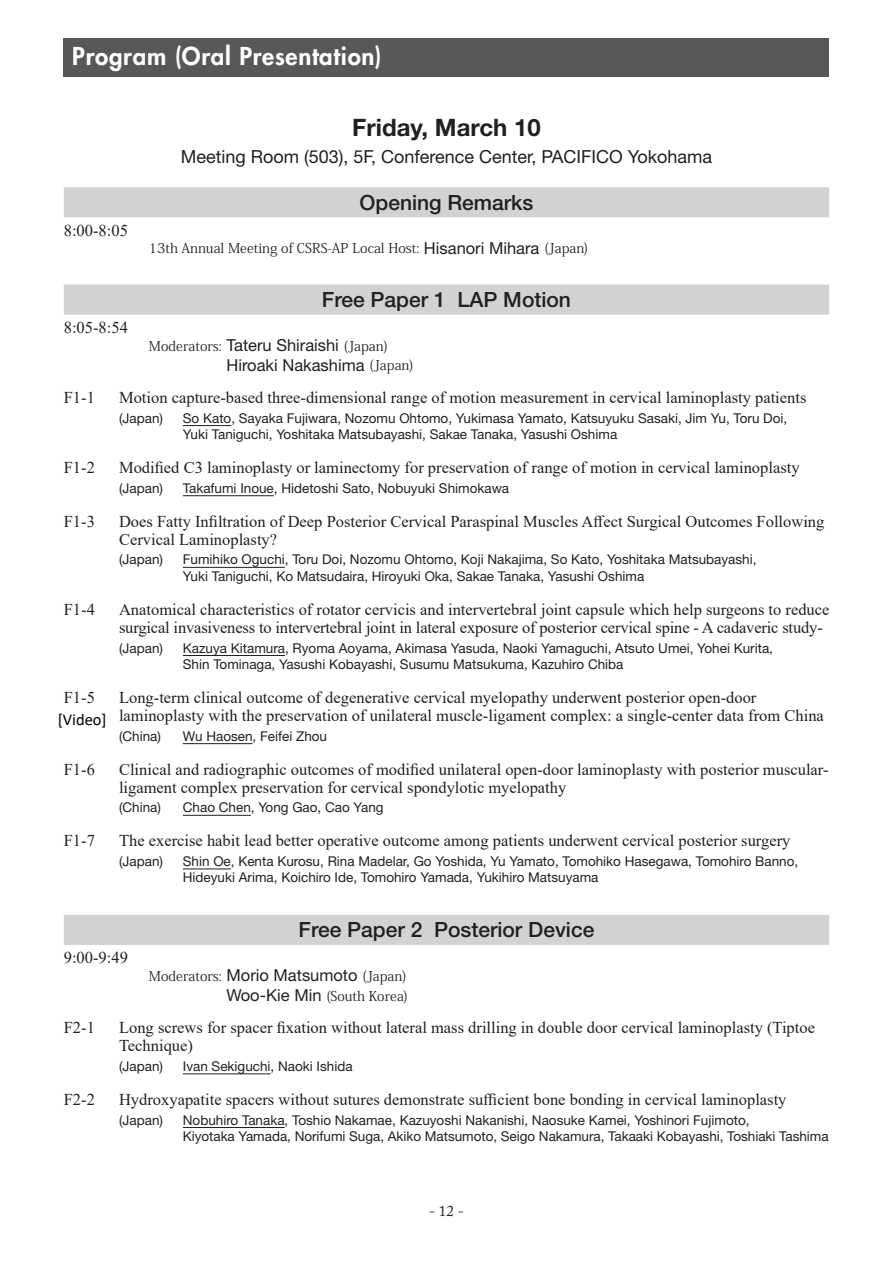
<style>
.page{position:relative;width:893px;height:1263px;background:#fff}
.page>*{position:absolute;margin:0;border:0;box-sizing:border-box;transform-origin:0 0}
.t1{font:800 24px "Futura Std";letter-spacing:.03em;color:#fff}
.t2{font:700 24px "Helvetica Neue LT Std";color:#231f20}
.t3{font:500 21px "Helvetica Neue LT Std";color:#231f20}
.t4{font:18px "Helvetica Neue LT Std";color:#231f20}
.t5{font:16.5px/18px "Times New Roman";color:#231f20}
.t6{font:16.5px "Helvetica Neue LT Std";color:#231f20}
.t7{font:16.5px "Calibri";color:#000}
.t8{font:15px "Adobe Caslon Pro";color:#231f20}
.t9{font:13.5px/16.5px "Helvetica Neue LT Std";color:#231f20}
.t10{font:13.5px/19.5px "Koz Min Pro";color:#231f20;text-align:right}
.s1{font-family:"Helvetica Neue LT Std";font-size:16.5px}
.s2{font-family:"Koz Min Pro";font-size:13.5px}
</style>
<div class="page">
<div style="left:64px;top:187px;width:765px;height:30px;background:#d1d2d4"></div>
<div style="left:64px;top:285px;width:765px;height:30px;background:#d1d2d4"></div>
<hr style="left:183px;top:425px;width:48px;height:1px;background:#231f20">
<hr style="left:183px;top:495px;width:91px;height:1px;background:#231f20">
<hr style="left:183px;top:567px;width:102px;height:1px;background:#231f20">
<hr style="left:183px;top:655px;width:102px;height:1px;background:#231f20">
<hr style="left:183px;top:743px;width:70px;height:1px;background:#231f20">
<hr style="left:183px;top:815px;width:68px;height:1px;background:#231f20">
<hr style="left:183px;top:869px;width:48px;height:1px;background:#231f20">
<div style="left:64px;top:915px;width:765px;height:30px;background:#d1d2d4"></div>
<hr style="left:183px;top:1073px;width:88px;height:1px;background:#231f20">
<hr style="left:183px;top:1127px;width:102px;height:1px;background:#231f20">
<div style="left:64px;top:38px;width:765px;height:39px;background:#57585a"></div>
<h1 class="t1" style="left:72px;top:41px;width:311px">Program (Oral Presentation)</h1>
<p class="t5" style="left:64px;top:221px;width:66px">8:00-8:05</p>
<p class="t5" style="left:64px;top:318px;width:66px">8:05-8:54</p>
<h1 class="t2" style="left:352px;top:113px;width:190px">Friday, March 10</h1>
<p class="t4" style="left:181px;top:146px;width:533px">Meeting Room (503), 5F, Conference Center, PACIFICO Yokohama</p>
<p class="t3" style="left:360px;top:189px;width:175px">Opening Remarks</p>
<p class="t10" style="left:149px;top:238px;width:441px">13th Annual Meeting of CSRS-AP Local Host: <span class="s1">Hisanori Mihara</span> (Japan)</p>
<p class="t3" style="left:322px;top:287px;width:251px">Free Paper 1 LAP Motion</p>
<p class="t10" style="left:149px;top:336px;width:241px">Moderators: <span class="s1">Tateru Shiraishi</span> (Japan)</p>
<p class="t6" style="left:226px;top:355px;width:189px">Hiroaki Nakashima <span class="s2">(Japan)</span></p>
<p class="t5" style="left:64px;top:388px;width:33px">F1-1</p>
<p class="t5" style="left:119px;top:388px;width:689px">Motion capture-based three-dimensional range of motion measurement in cervical laminoplasty patients</p>
<p class="t9" style="left:119px;top:409px;width:46px">(Japan)</p>
<p class="t9" style="left:183px;top:409px;width:606px">So Kato, Sayaka Fujiwara, Nozomu Ohtomo, Yukimasa Yamato, Katsuyuku Sasaki, Jim Yu, Toru Doi,<br>Yuki Taniguchi, Yoshitaka Matsubayashi, Sakae Tanaka, Yasushi Oshima</p>
<p class="t5" style="left:64px;top:458px;width:33px">F1-2</p>
<p class="t5" style="left:119px;top:458px;width:682px">Modified C3 laminoplasty or laminectomy for preservation of range of motion in cervical laminoplasty</p>
<p class="t9" style="left:119px;top:479px;width:46px">(Japan)</p>
<p class="t9" style="left:183px;top:479px;width:328px">Takafumi Inoue, Hidetoshi Sato, Nobuyuki Shimokawa</p>
<p class="t5" style="left:64px;top:512px;width:33px">F1-3</p>
<p class="t5" style="left:119px;top:512px;width:707px">Does Fatty Infiltration of Deep Posterior Cervical Paraspinal Muscles Affect Surgical Outcomes Following<br>Cervical Laminoplasty?</p>
<p class="t9" style="left:119px;top:551px;width:46px">(Japan)</p>
<p class="t9" style="left:183px;top:551px;width:575px">Fumihiko Oguchi, Toru Doi, Nozomu Ohtomo, Koji Nakajima, So Kato, Yoshitaka Matsubayashi,<br>Yuki Taniguchi, Ko Matsudaira, Hiroyuki Oka, Sakae Tanaka, Yasushi Oshima</p>
<p class="t5" style="left:64px;top:600px;width:33px">F1-4</p>
<p class="t5" style="left:119px;top:600px;width:712px">Anatomical characteristics of rotator cervicis and intervertebral joint capsule which help surgeons to reduce surgical invasiveness to intervertebral joint in lateral exposure of posterior cervical spine - A cadaveric study-</p>
<p class="t9" style="left:119px;top:639px;width:46px">(Japan)</p>
<p class="t9" style="left:183px;top:639px;width:592px">Kazuya Kitamura, Ryoma Aoyama, Akimasa Yasuda, Naoki Yamaguchi, Atsuto Umei, Yohei Kurita,<br>Shin Tominaga, Yasushi Kobayashi, Susumu Matsukuma, Kazuhiro Chiba</p>
<p class="t5" style="left:64px;top:688px;width:33px">F1-5</p>
<p class="t5" style="left:119px;top:688px;width:706px">Long-term clinical outcome of degenerative cervical myelopathy underwent posterior open-door laminoplasty with the preservation of unilateral muscle-ligament complex: a single-center data from China</p>
<p class="t9" style="left:119px;top:727px;width:43px">(China)</p>
<p class="t9" style="left:183px;top:727px;width:146px">Wu Haosen, Feifei Zhou</p>
<p class="t5" style="left:64px;top:759px;width:33px">F1-6</p>
<p class="t5" style="left:119px;top:759px;width:711px">Clinical and radiographic outcomes of modified unilateral open-door laminoplasty with posterior muscular&shy;ligament complex preservation for cervical spondylotic myelopathy</p>
<p class="t9" style="left:119px;top:799px;width:43px">(China)</p>
<p class="t9" style="left:183px;top:799px;width:202px">Chao Chen, Yong Gao, Cao Yang</p>
<p class="t5" style="left:64px;top:831px;width:33px">F1-7</p>
<p class="t5" style="left:119px;top:831px;width:673px">The exercise habit lead better operative outcome among patients underwent cervical posterior surgery</p>
<p class="t9" style="left:119px;top:853px;width:46px">(Japan)</p>
<p class="t9" style="left:183px;top:853px;width:617px">Shin Oe, Kenta Kurosu, Rina Madelar, Go Yoshida, Yu Yamato, Tomohiko Hasegawa, Tomohiro Banno,<br>Hideyuki Arima, Koichiro Ide, Tomohiro Yamada, Yukihiro Matsuyama</p>
<p class="t3" style="left:299px;top:917px;width:297px">Free Paper 2 Posterior Device</p>
<p class="t5" style="left:64px;top:948px;width:66px">9:00-9:49</p>
<p class="t10" style="left:149px;top:966px;width:261px">Moderators: <span class="s1">Morio Matsumoto</span> (Japan)<br><span class="s1">Woo-Kie Min</span> (South Korea)</p>
<p class="t5" style="left:64px;top:1018px;width:33px">F2-1</p>
<p class="t5" style="left:119px;top:1018px;width:697px">Long screws for spacer fixation without lateral mass drilling in double door cervical laminoplasty (Tiptoe<br>Technique)</p>
<p class="t9" style="left:119px;top:1057px;width:46px">(Japan)</p>
<p class="t9" style="left:183px;top:1057px;width:171px">Ivan Sekiguchi, Naoki Ishida</p>
<p class="t5" style="left:64px;top:1090px;width:33px">F2-2</p>
<p class="t5" style="left:119px;top:1090px;width:669px">Hydroxyapatite spacers without sutures demonstrate sufficient bone bonding in cervical laminoplasty</p>
<p class="t9" style="left:119px;top:1111px;width:46px">(Japan)</p>
<p class="t9" style="left:183px;top:1111px;width:647px">Nobuhiro Tanaka, Toshio Nakamae, Kazuyoshi Nakanishi, Naosuke Kamei, Yoshinori Fujimoto,<br>Kiyotaka Yamada, Norifumi Suga, Akiko Matsumoto, Seigo Nakamura, Takaaki Kobayashi, Toshiaki Tashima</p>
<p class="t7" style="left:58px;top:708px;width:50px">[Video]</p>
<p class="t8" style="left:429px;top:1202px;width:36px">- 12 -</p>
</div>
